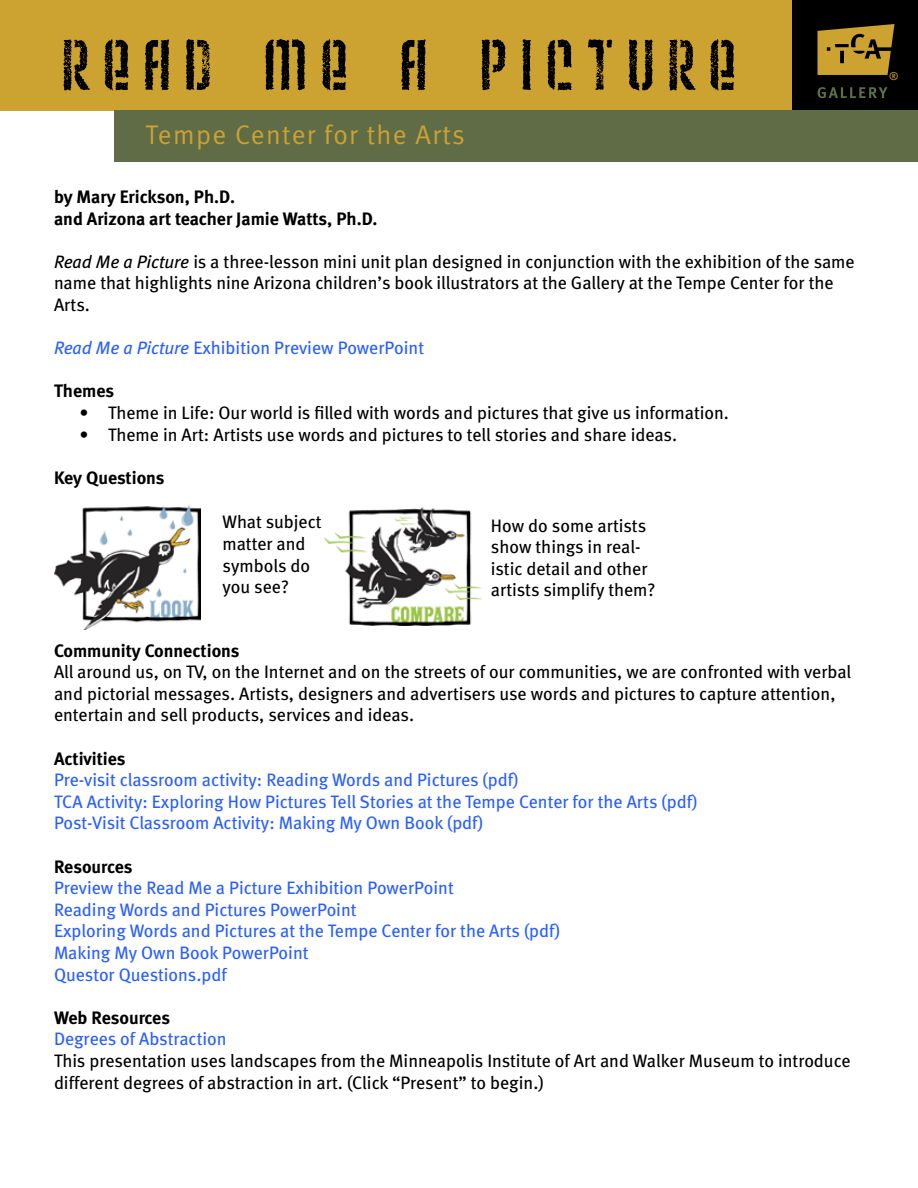
<style>
.page{position:relative;width:918px;height:1188px;background:#fff}
.page>*{position:absolute;margin:0;border:0;box-sizing:border-box;transform-origin:0 0}
.t1{font:72px "Weltron Urban";letter-spacing:.13em;color:#000}
.t2{font:27px "Meta Normal";letter-spacing:.05em;color:#cca231}
.t3{font:18px/21.6px "Meta Book LF";color:#000}
.t4{font:18px/21.6px "Meta Book LF";color:#2a5fff}
.t5{font:700 18px/21.6px "Meta";color:#000}
.t6{font:11.1px "Meta";color:#cca231}
.s1{font-style:italic}
</style>
<div class="page">
<img style="left:54px;top:504px;width:146px;height:125px">
<img style="left:325px;top:508px;width:156px;height:118px">
<div style="left:479px;top:0;width:439px;height:128px;background:#000"></div>
<div style="left:0;top:0;width:792px;height:110px;background:#cca231"></div>
<div style="left:115px;top:110px;width:803px;height:52px;background:#606c46"></div>
<svg style="left:817px;top:24px;width:78px;height:51px"></svg>
<svg style="left:818px;top:87px;width:70px;height:11px"></svg>
<h1 class="t1" style="left:56px;top:21px;width:679px">READ ME A PICTURE</h1>
<h2 class="t2" style="left:146px;top:119px;width:321px">Tempe Center for the Arts</h2>
<p class="t5" style="left:54px;top:185px;width:325px">by Mary Erickson, Ph.D.<br>and Arizona art teacher Jamie Watts, Ph.D.</p>
<p class="t3" style="left:54px;top:250px;width:802px"><span class="s1">Read Me a Picture</span> is a three-lesson mini unit plan designed in conjunction with the exhibition of the same name that highlights nine Arizona children’s book illustrators at the Gallery at the Tempe Center for the<br>Arts.</p>
<p class="t4" style="left:54px;top:337px;width:372px"><span class="s1">Read Me a Picture</span> Exhibition Preview PowerPoint</p>
<p class="t5" style="left:54px;top:380px;width:62px">Themes</p>
<p class="t3" style="left:80px;top:401px;width:651px">• Theme in Life: Our world is filled with words and pictures that give us information.</p>
<p class="t3" style="left:80px;top:423px;width:599px">• Theme in Art: Artists use words and pictures to tell stories and share ideas.</p>
<p class="t5" style="left:54px;top:466px;width:112px">Key Questions</p>
<p class="t3" style="left:223px;top:511px;width:101px">What subject matter and symbols do you see?</p>
<p class="t3" style="left:491px;top:514px;width:166px">How do some artists show things in real&shy;istic detail and other artists simplify them?</p>
<p class="t5" style="left:54px;top:639px;width:187px">Community Connections</p>
<p class="t3" style="left:54px;top:661px;width:799px">All around us, on TV, on the Internet and on the streets of our communities, we are confronted with verbal and pictorial messages. Artists, designers and advertisers use words and pictures to capture attention, entertain and sell products, services and ideas.</p>
<p class="t5" style="left:54px;top:747px;width:73px">Activities</p>
<p class="t4" style="left:54px;top:769px;width:645px">Pre-visit classroom activity: Reading Words and Pictures (pdf)<br>TCA Activity: Exploring How Pictures Tell Stories at the Tempe Center for the Arts (pdf)<br>Post-Visit Classroom Activity: Making My Own Book (pdf)</p>
<p class="t5" style="left:54px;top:855px;width:80px">Resources</p>
<p class="t4" style="left:54px;top:877px;width:508px">Preview the Read Me a Picture Exhibition PowerPoint<br>Reading Words and Pictures PowerPoint<br>Exploring Words and Pictures at the Tempe Center for the Arts (pdf)<br>Making My Own Book PowerPoint<br>Questor Questions.pdf</p>
<p class="t5" style="left:54px;top:1006px;width:117px">Web Resources</p>
<p class="t4" style="left:54px;top:1028px;width:174px">Degrees of Abstraction</p>
<p class="t3" style="left:54px;top:1049px;width:798px">This presentation uses landscapes from the Minneapolis Institute of Art and Walker Museum to introduce different degrees of abstraction in art. (Click “Present” to begin.)</p>
<p class="t6" style="left:889px;top:69px;width:11px">®</p>
</div>
